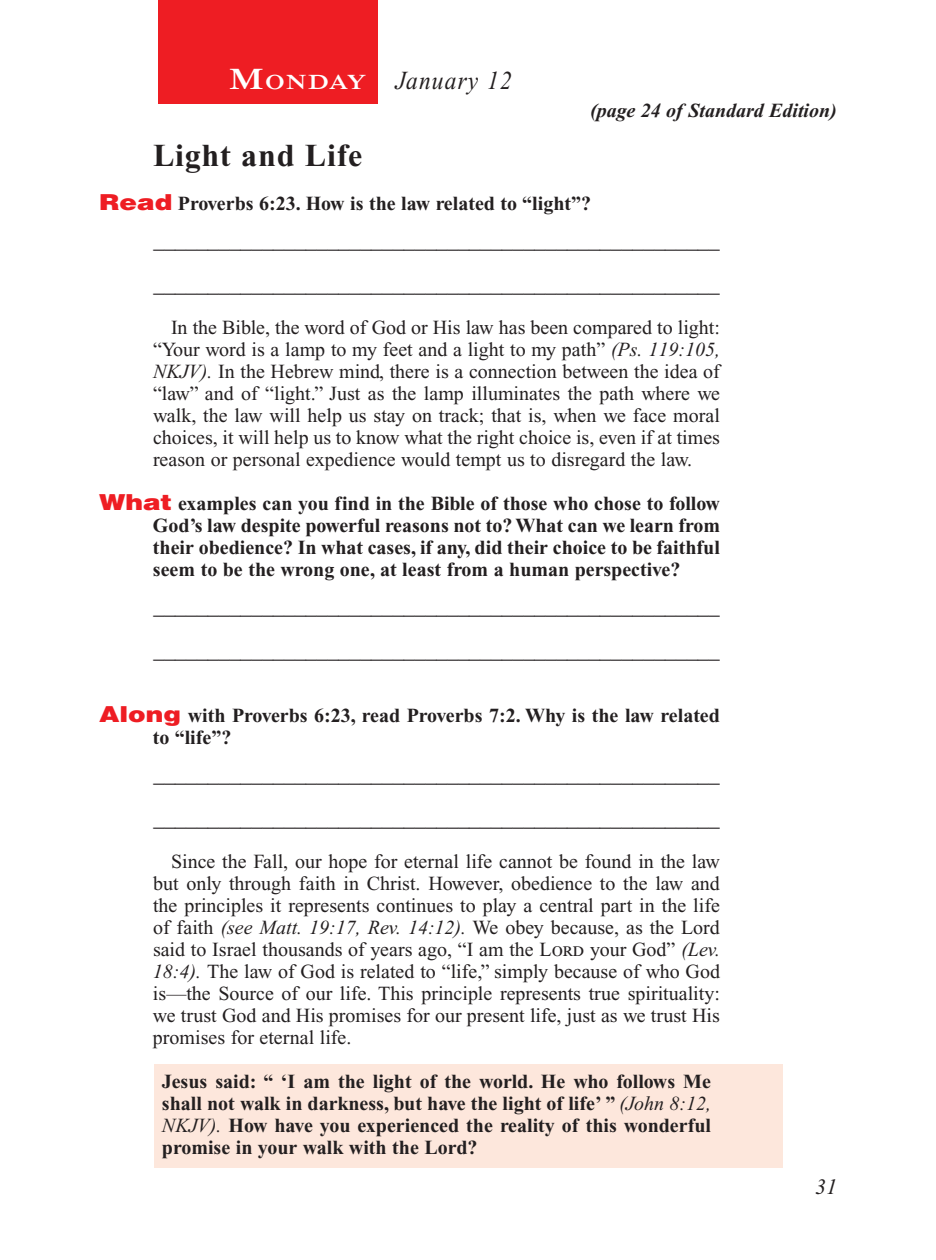
<style>
.page{position:relative;width:936px;height:1260px;background:#fff}
.page>*{position:absolute;margin:0;border:0;box-sizing:border-box;transform-origin:0 0}
.Head{font:700 32px "Times New Roman PS Std";letter-spacing:.025em;color:#231f20}
.Lesson_Dates{font:italic 26px "Times New Roman PS Std";letter-spacing:.05em;color:#231f20;scale:.9 1}
.Blank_Lines_SB{font:22px "Times New Roman PS Std";color:#231f20}
.Blank_Lines{font:22px "Times New Roman PS Std";color:#231f20}
.t1{font:italic 22px "Times New Roman PS Std";color:#231f20}
.Daily_Header{font:600 21px "Times NRMT Std";letter-spacing:.045em;color:#fff;scale:1.1 1}
.Body{font:20px/22px "Times New Roman PS Std";color:#231f20;text-align:justify}
.Question{font:700 20px/22px "Times New Roman PS Std";color:#231f20;text-align:justify}
.x-screened_box-text{font:700 20px/22px "Times New Roman PS Std";color:#231f20;text-align:justify}
.Question_NO_SB{font:700 20px "Times New Roman PS Std";color:#231f20}
.Page_from_SE{font:italic 700 20px "Times New Roman PS Std";color:#231f20}
.s1{font-size:30px}
.s2{font-family:"Helvetica LT Std";font-weight:900;font-size:22px;color:#ee1d23}
.s3{font-style:italic}
.s4{font-weight:400;font-style:italic}
</style>
<div class="page">
<div style="left:158px;top:0;width:220px;height:103px;background:#ee1d23"></div>
<div style="left:155px;top:1065px;width:628px;height:103px;background:#fde7dc"></div>
<p class="Daily_Header" style="left:229px;top:70px;width:126px"><span class="s1">M</span>ONDAY</p>
<p class="Lesson_Dates" style="left:396px;top:66px;width:131px">January 12</p>
<p class="Page_from_SE" style="left:590px;top:100px;width:248px">(page 24 of Standard Edition)</p>
<p class="Head" style="left:153px;top:138px;width:211px">Light and Life</p>
<p class="Question_NO_SB" style="left:99px;top:193px;width:494px"><span class="s2">Read</span> Proverbs 6:23. How is the law related to “light”?</p>
<p class="Blank_Lines_SB" style="left:153px;top:229px;width:568px">____________________________________________________</p>
<p class="Blank_Lines" style="left:153px;top:273px;width:568px">____________________________________________________</p>
<p class="Body" style="left:153px;top:317px;width:569px;text-indent:18px">In the Bible, the word of God or His law has been compared to light: “Your word is a lamp to my feet and a light to my path” <span class="s3">(Ps. 119:105, NKJV).</span> In the Hebrew mind, there is a connection between the idea of “law” and of “light.” Just as the lamp illuminates the path where we walk, the law will help us stay on track; that is, when we face moral choices, it will help us to know what the right choice is, even if at times reason or personal expedience would tempt us to disregard the law.</p>
<p class="Question" style="left:153px;top:493px;width:569px;text-indent:-54px"><span class="s2">What</span> examples can you find in the Bible of those who chose to follow God’s law despite powerful reasons not to? What can we learn from their obedience? In what cases, if any, did their choice to be faithful seem to be the wrong one, at least from a human perspective?</p>
<p class="Blank_Lines_SB" style="left:153px;top:595px;width:568px">____________________________________________________</p>
<p class="Blank_Lines" style="left:153px;top:639px;width:568px">____________________________________________________</p>
<p class="Question" style="left:153px;top:705px;width:568px;text-indent:-54px"><span class="s2">Along</span> with Proverbs 6:23, read Proverbs 7:2. Why is the law related to “life”?</p>
<p class="Blank_Lines_SB" style="left:153px;top:763px;width:568px">____________________________________________________</p>
<p class="Blank_Lines" style="left:153px;top:807px;width:568px">____________________________________________________</p>
<p class="Body" style="left:153px;top:851px;width:569px;text-indent:18px">Since the Fall, our hope for eternal life cannot be found in the law but only through faith in Christ. However, obedience to the law and the principles it represents continues to play a central part in the life of faith <span class="s3">(see Matt. 19:17, Rev. 14:12).</span> We obey because, as the Lord said to Israel thousands of years ago, “I am the Lord your God” <span class="s3">(Lev.<br>18:4).</span> The law of God is related to “life,” simply because of who God is—the Source of our life. This principle represents true spirituality: we trust God and His promises for our present life, just as we trust His promises for eternal life.</p>
<p class="x-screened_box-text" style="left:162px;top:1071px;width:551px">Jesus said: “ ‘I am the light of the world. He who follows Me shall not walk in darkness, but have the light of life’ ” <span class="s4">(John 8:12, NKJV).</span> How have you experienced the reality of this wonderful promise in your walk with the Lord?</p>
<p class="t1" style="left:815px;top:1175px;width:23px">31</p>
</div>
